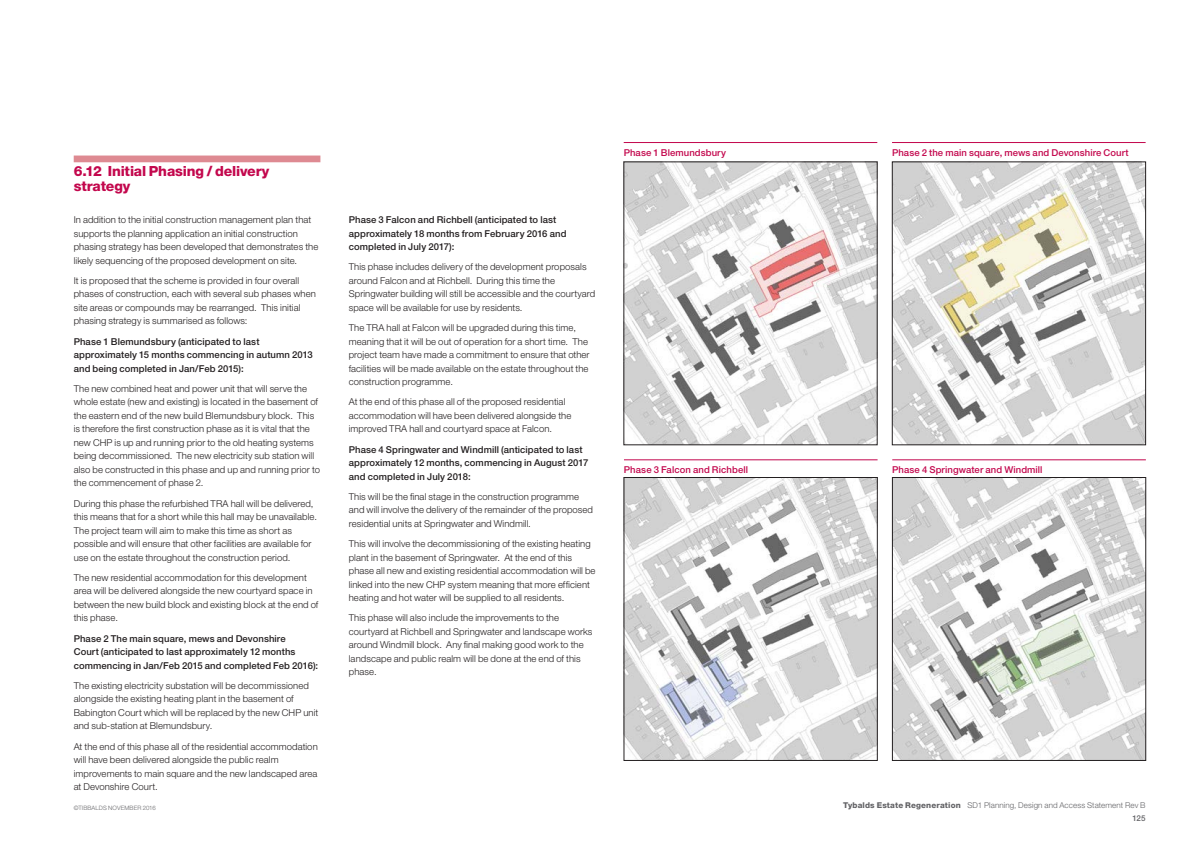
<style>
.page{position:relative;width:1191px;height:842px;background:#fff}
.page>*{position:absolute;margin:0;border:0;box-sizing:border-box;transform-origin:0 0}
.HEADING_A__85_heav{font:800 14px/15px "Helvetica Neue LT Std";letter-spacing:-.01em;color:#c3074d}
.TEXT_plain{font:300 9.5px/13.5px "Helvetica Neue LT Std";letter-spacing:.01em;color:#231f20}
.TEXT_plain-2{font:500 9.5px/13.5px "Helvetica Neue LT Std";letter-spacing:.01em;color:#231f20}
.HEADING_C__65_medi{font:500 9.5px "Helvetica Neue LT Std";letter-spacing:.01em;color:#c3074d}
.t1{font:300 8px "Helvetica Neue LT Std";letter-spacing:.015em;color:#636366}
.t2{font:800 8px "Helvetica Neue LT Std";letter-spacing:.015em;color:#636366}
.t3{font:500 8px "Helvetica Neue LT Std";color:#636366}
.t4{font:300 6px "Helvetica Neue LT Std";letter-spacing:.02em;color:#636366}
</style>
<div class="page">
<div style="left:74px;top:156px;width:246px;height:6px;background:#de8a92"></div>
<img style="left:894px;top:479px;width:249px;height:279px">
<div style="left:892px;top:477px;width:253px;height:283px;border:1px solid #231f20"></div>
<img style="left:894px;top:164px;width:249px;height:279px">
<div style="left:892px;top:162px;width:253px;height:283px;border:1px solid #231f20"></div>
<img style="left:626px;top:479px;width:249px;height:279px">
<img style="left:625px;top:164px;width:250px;height:279px">
<hr style="left:623px;top:142px;width:254px;height:1px;background:#c3074d">
<hr style="left:624px;top:459px;width:253px;height:1px;background:#c3074d">
<hr style="left:892px;top:142px;width:253px;height:1px;background:#c3074d">
<hr style="left:892px;top:459px;width:253px;height:1px;background:#c3074d">
<p class="HEADING_A__85_heav" style="left:74px;top:163px;width:197px">6.12 Initial Phasing / delivery strategy</p>
<p class="TEXT_plain" style="left:74px;top:213px;width:246px">In addition to the initial construction management plan that supports the planning application an initial construction phasing strategy has been developed that demonstrates the likely sequencing of the proposed development on site.</p>
<p class="TEXT_plain" style="left:74px;top:273px;width:244px">It is proposed that the scheme is provided in four overall phases of construction, each with several sub phases when site areas or compounds may be rearranged. This initial phasing strategy is summarised as follows:</p>
<p class="TEXT_plain-2" style="left:74px;top:334px;width:240px">Phase 1 Blemundsbury (anticipated to last approximately 15 months commencing in autumn 2013 and being completed in Jan/Feb 2015):</p>
<p class="TEXT_plain" style="left:74px;top:381px;width:248px">The new combined heat and power unit that will serve the whole estate (new and existing) is located in the basement of the eastern end of the new build Blemundsbury block. This is therefore the first construction phase as it is vital that the new CHP is up and running prior to the old heating systems being decommissioned. The new electricity sub station will also be constructed in this phase and up and running prior to the commencement of phase 2.</p>
<p class="TEXT_plain" style="left:74px;top:496px;width:245px">During this phase the refurbished TRA hall will be delivered, this means that for a short while this hall may be unavailable.<br>The project team will aim to make this time as short as possible and will ensure that other facilities are available for use on the estate throughout the construction period.</p>
<p class="TEXT_plain" style="left:74px;top:570px;width:246px">The new residential accommodation for this development area will be delivered alongside the new courtyard space in between the new build block and existing block at the end of this phase.</p>
<p class="TEXT_plain-2" style="left:74px;top:631px;width:246px">Phase 2 The main square, mews and Devonshire<br>Court (anticipated to last approximately 12 months commencing in Jan/Feb 2015 and completed Feb 2016):</p>
<p class="TEXT_plain" style="left:74px;top:678px;width:246px">The existing electricity substation will be decommissioned alongside the existing heating plant in the basement of Babington Court which will be replaced by the new CHP unit and sub-station at Blemundsbury.</p>
<p class="TEXT_plain" style="left:74px;top:739px;width:245px">At the end of this phase all of the residential accommodation will have been delivered alongside the public realm improvements to main square and the new landscaped area at Devonshire Court.</p>
<p class="TEXT_plain-2" style="left:349px;top:213px;width:219px">Phase 3 Falcon and Richbell (anticipated to last approximately 18 months from February 2016 and completed in July 2017):</p>
<p class="TEXT_plain" style="left:349px;top:260px;width:248px">This phase includes delivery of the development proposals around Falcon and at Richbell. During this time the Springwater building will still be accessible and the courtyard space will be available for use by residents.</p>
<p class="TEXT_plain" style="left:349px;top:321px;width:242px">The TRA hall at Falcon will be upgraded during this time, meaning that it will be out of operation for a short time. The project team have made a commitment to ensure that other facilities will be made available on the estate throughout the construction programme.</p>
<p class="TEXT_plain" style="left:349px;top:395px;width:224px">At the end of this phase all of the proposed residential accommodation will have been delivered alongside the improved TRA hall and courtyard space at Falcon.</p>
<p class="TEXT_plain-2" style="left:349px;top:442px;width:241px">Phase 4 Springwater and Windmill (anticipated to last approximately 12 months, commencing in August 2017 and completed in July 2018:</p>
<p class="TEXT_plain" style="left:349px;top:489px;width:246px">This will be the final stage in the construction programme and will involve the delivery of the remainder of the proposed residential units at Springwater and Windmill.</p>
<p class="TEXT_plain" style="left:349px;top:537px;width:248px">This will involve the decommissioning of the existing heating plant in the basement of Springwater. At the end of this phase all new and existing residential accommodation will be linked into the new CHP system meaning that more efficient heating and hot water will be supplied to all residents.</p>
<p class="TEXT_plain" style="left:349px;top:611px;width:245px">This phase will also include the improvements to the courtyard at Richbell and Springwater and landscape works around Windmill block. Any final making good work to the landscape and public realm will be done at the end of this phase.</p>
<p class="HEADING_C__65_medi" style="left:623px;top:146px;width:104px">Phase 1 Blemundsbury</p>
<p class="HEADING_C__65_medi" style="left:624px;top:464px;width:126px">Phase 3 Falcon and Richbell</p>
<p class="HEADING_C__65_medi" style="left:892px;top:146px;width:238px">Phase 2 the main square, mews and Devonshire Court</p>
<p class="HEADING_C__65_medi" style="left:892px;top:464px;width:152px">Phase 4 Springwater and Windmill</p>
<p class="t4" style="left:74px;top:804px;width:84px">©TIBBALDS NOVEMBER 2016</p>
<p class="t2" style="left:843px;top:800px;width:119px">Tybalds Estate Regeneration</p>
<p class="t1" style="left:967px;top:800px;width:180px">SD1 Planning, Design and Access Statement Rev B</p>
<p class="t3" style="left:1132px;top:814px;width:15px">125</p>
</div>
